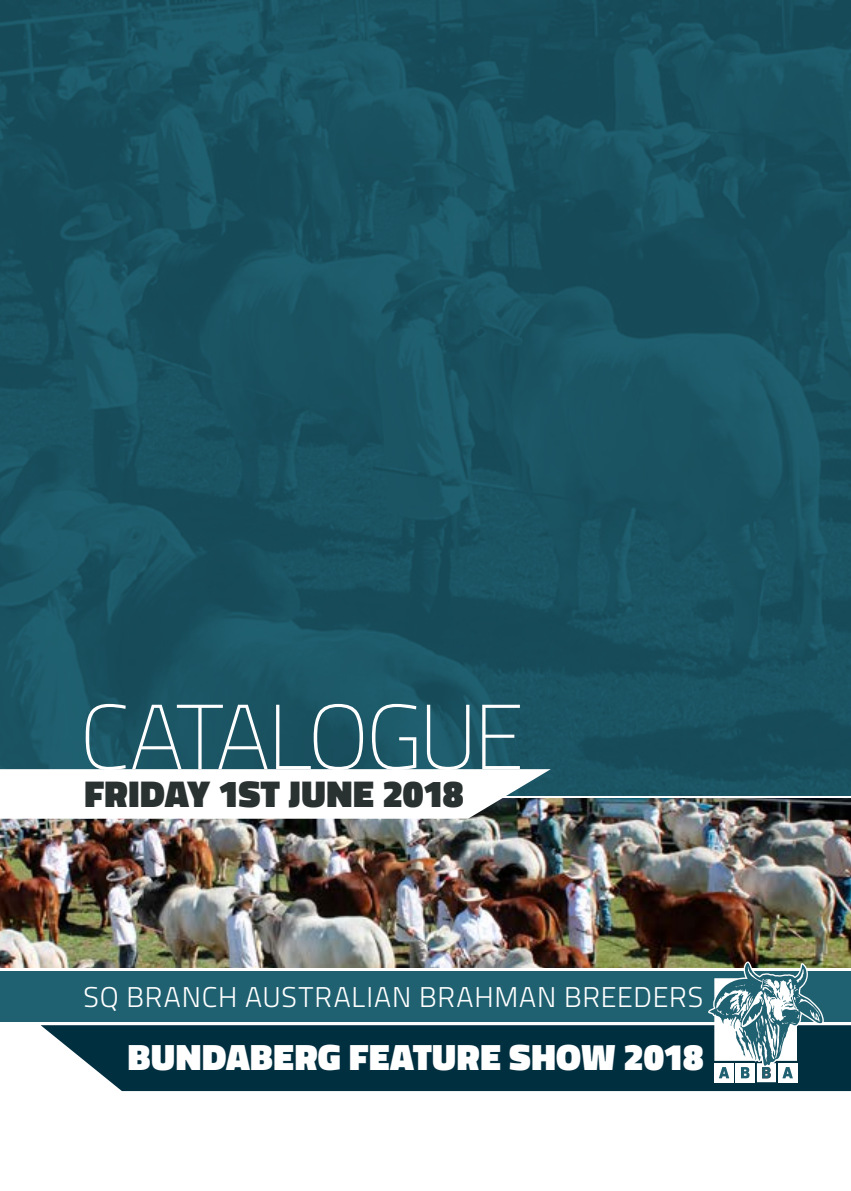
<style>
.page{position:relative;width:851px;height:1191px;background:#fff}
.page>*{position:absolute;margin:0;border:0;box-sizing:border-box;transform-origin:0 0}
.t1{font:100 92px "Titillium Web";letter-spacing:-.045em;color:#fff}
.GREY_TABLE_HEADING{font:900 37.8px "Titillium Web";letter-spacing:.005em;color:#2a3131}
.GREY_TABLE_HEADING-2{font:900 37.2px "Titillium Web";letter-spacing:.015em;color:#fff}
.SUB_PAGE_HEADING_GRE{font:300 28.6px "Titillium Web";letter-spacing:.03em;color:#fff}
</style>
<div class="page">
<img style="left:1px;top:798px;width:849px;height:169px">
<svg style="left:41px;top:1025px;width:809px;height:66px;background:#0f3b4a"></svg>
<div style="left:0;top:971px;width:850px;height:51px;background:#206171"></div>
<svg style="left:708px;top:961px;width:115px;height:121px"></svg>
<img style="left:0;top:0;width:850px;height:795px">
<svg style="left:0;top:769px;width:550px;height:49px"></svg>
<p class="t1" style="left:79px;top:671px;width:446px">CATALOGUE</p>
<p class="GREY_TABLE_HEADING" style="left:84px;top:765px;width:380px">FRIDAY 1ST JUNE 2018</p>
<p class="SUB_PAGE_HEADING_GRE" style="left:83px;top:976px;width:621px">SQ BRANCH AUSTRALIAN BRAHMAN BREEDERS</p>
<p class="GREY_TABLE_HEADING-2" style="left:128px;top:1030px;width:577px">BUNDABERG FEATURE SHOW 2018</p>
</div>
